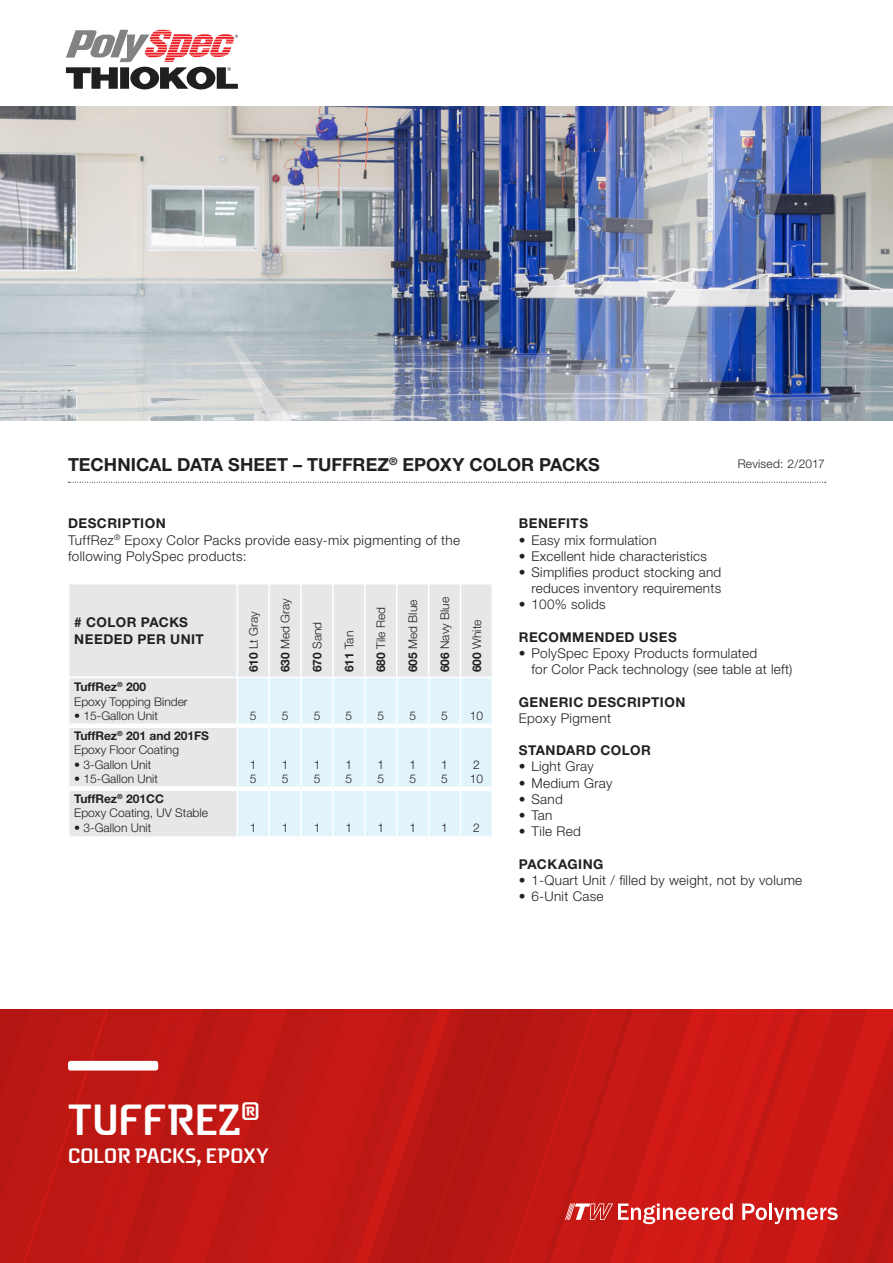
<style>
.page{position:relative;width:893px;height:1263px;background:#fff}
.page>*{position:absolute;margin:0;border:0;box-sizing:border-box;transform-origin:0 0}
.t1{font:600 45.3px "Safety";letter-spacing:.01em;color:#fff}
.t2{font:600 21.75px "Safety";letter-spacing:.01em;color:#fff}
.t3{font:700 18px "Helvetica Neue LT Std";color:#231f20}
.t4{font:300 13.5px/16.2px "Helvetica Neue LT Std";letter-spacing:.02em;color:#231f20}
.t5{font:700 13.5px/16.2px "Helvetica Neue LT Std";letter-spacing:.035em;color:#231f20}
.t6{font:300 12px/14.4px "Helvetica Neue LT Std";color:#231f20}
.t7{font:700 12px "Helvetica Neue LT Std";color:#231f20}
.t8{font:300 12px "Helvetica Neue LT Std";letter-spacing:.02em;color:#231f20}
.s1{font-weight:700}
.s2{font-weight:300}
</style>
<div class="page">
<img style="left:0;top:106px;width:893px;height:315px">
<img style="left:0;top:1010px;width:893px;height:253px">
<div style="left:68px;top:1061px;width:90px;height:9px;background:#fff;border-radius:3px"></div>
<svg style="left:68px;top:482px;width:758px;height:1px"></svg>
<svg style="left:66px;top:30px;width:172px;height:59px"></svg>
<div style="left:70px;top:584px;width:422px;height:252px;background:#e6e7e9"></div>
<div style="left:238px;top:678px;width:254px;height:158px;background:#e1f4fc"></div>
<div style="left:70px;top:723px;width:167px;height:5px;background:#fff"></div>
<div style="left:238px;top:723px;width:30px;height:5px;background:#fff"></div>
<div style="left:270px;top:723px;width:30px;height:5px;background:#fff"></div>
<div style="left:302px;top:723px;width:30px;height:5px;background:#fff"></div>
<div style="left:334px;top:723px;width:30px;height:5px;background:#fff"></div>
<div style="left:366px;top:723px;width:30px;height:5px;background:#fff"></div>
<div style="left:397px;top:723px;width:31px;height:5px;background:#fff"></div>
<div style="left:429px;top:723px;width:31px;height:5px;background:#fff"></div>
<div style="left:461px;top:723px;width:31px;height:5px;background:#fff"></div>
<div style="left:70px;top:786px;width:167px;height:5px;background:#fff"></div>
<div style="left:238px;top:786px;width:30px;height:5px;background:#fff"></div>
<div style="left:270px;top:786px;width:30px;height:5px;background:#fff"></div>
<div style="left:302px;top:786px;width:30px;height:5px;background:#fff"></div>
<div style="left:334px;top:786px;width:30px;height:5px;background:#fff"></div>
<div style="left:366px;top:786px;width:30px;height:5px;background:#fff"></div>
<div style="left:397px;top:786px;width:31px;height:5px;background:#fff"></div>
<div style="left:429px;top:786px;width:31px;height:5px;background:#fff"></div>
<div style="left:461px;top:786px;width:31px;height:5px;background:#fff"></div>
<hr style="left:237px;top:584px;width:1px;height:93px;background:#fff">
<hr style="left:268px;top:584px;width:2px;height:93px;background:#fff">
<hr style="left:300px;top:584px;width:2px;height:93px;background:#fff">
<hr style="left:332px;top:584px;width:2px;height:93px;background:#fff">
<hr style="left:364px;top:584px;width:2px;height:93px;background:#fff">
<hr style="left:396px;top:584px;width:1px;height:93px;background:#fff">
<hr style="left:428px;top:584px;width:1px;height:93px;background:#fff">
<hr style="left:460px;top:584px;width:1px;height:93px;background:#fff">
<hr style="left:68px;top:677px;width:169px;height:1px;background:#fff">
<hr style="left:237px;top:677px;width:32px;height:1px;background:#fff">
<hr style="left:237px;top:678px;width:1px;height:48px;background:#fff">
<hr style="left:269px;top:677px;width:32px;height:1px;background:#fff">
<hr style="left:268px;top:678px;width:2px;height:48px;background:#fff">
<hr style="left:301px;top:677px;width:32px;height:1px;background:#fff">
<hr style="left:300px;top:678px;width:2px;height:48px;background:#fff">
<hr style="left:333px;top:677px;width:32px;height:1px;background:#fff">
<hr style="left:332px;top:678px;width:2px;height:48px;background:#fff">
<hr style="left:365px;top:677px;width:32px;height:1px;background:#fff">
<hr style="left:364px;top:678px;width:2px;height:48px;background:#fff">
<hr style="left:397px;top:677px;width:32px;height:1px;background:#fff">
<hr style="left:396px;top:678px;width:1px;height:48px;background:#fff">
<hr style="left:429px;top:677px;width:31px;height:1px;background:#fff">
<hr style="left:428px;top:678px;width:1px;height:48px;background:#fff">
<hr style="left:460px;top:677px;width:33px;height:1px;background:#fff">
<hr style="left:460px;top:678px;width:1px;height:48px;background:#fff">
<hr style="left:237px;top:726px;width:1px;height:63px;background:#fff">
<hr style="left:268px;top:726px;width:2px;height:63px;background:#fff">
<hr style="left:300px;top:726px;width:2px;height:63px;background:#fff">
<hr style="left:332px;top:726px;width:2px;height:63px;background:#fff">
<hr style="left:364px;top:726px;width:2px;height:63px;background:#fff">
<hr style="left:396px;top:726px;width:1px;height:63px;background:#fff">
<hr style="left:428px;top:726px;width:1px;height:63px;background:#fff">
<hr style="left:460px;top:726px;width:1px;height:63px;background:#fff">
<hr style="left:237px;top:789px;width:1px;height:47px;background:#fff">
<hr style="left:268px;top:789px;width:2px;height:47px;background:#fff">
<hr style="left:300px;top:789px;width:2px;height:47px;background:#fff">
<hr style="left:332px;top:789px;width:2px;height:47px;background:#fff">
<hr style="left:364px;top:789px;width:2px;height:47px;background:#fff">
<hr style="left:396px;top:789px;width:1px;height:47px;background:#fff">
<hr style="left:428px;top:789px;width:1px;height:47px;background:#fff">
<hr style="left:460px;top:789px;width:1px;height:47px;background:#fff">
<svg style="left:565px;top:1203px;width:168px;height:21px"></svg>
<svg style="left:742px;top:1203px;width:25px;height:17px"></svg>
<hr style="left:769px;top:1203px;width:3px;height:17px;background:#fff">
<svg style="left:774px;top:1207px;width:64px;height:17px"></svg>
<img style="left:463px;top:106px;width:13px;height:315px">
<img style="left:476px;top:106px;width:349px;height:315px">
<p class="t3" style="left:68px;top:453px;width:533px">TECHNICAL DATA SHEET – TUFFREZ<sup>®</sup> EPOXY COLOR PACKS</p>
<p class="t8" style="left:738px;top:456px;width:89px">Revised: 2/2017</p>
<p class="t5" style="left:68px;top:515px;width:99px">DESCRIPTION</p>
<p class="t4" style="left:68px;top:531px;width:394px">TuffRez<sup>®</sup> Epoxy Color Packs provide easy-mix pigmenting of the following PolySpec products:</p>
<p class="t6" style="left:374px;top:672px;width:67px;rotate:-90deg"><span class="s1">680</span> Tile Red</p>
<p class="t6" style="left:405px;top:672px;width:74px;rotate:-90deg"><span class="s1">605</span> Med Blue</p>
<p class="t6" style="left:437px;top:672px;width:77px;rotate:-90deg"><span class="s1">606</span> Navy Blue</p>
<p class="t6" style="left:278px;top:672px;width:76px;rotate:-90deg"><span class="s1">630</span> Med Gray</p>
<p class="t6" style="left:246px;top:672px;width:63px;rotate:-90deg"><span class="s1">610</span> Lt Gray</p>
<p class="t5" style="left:74px;top:614px;width:131px"># COLOR PACKS<br>NEEDED PER UNIT</p>
<p class="t6" style="left:74px;top:680px;width:115px"><span class="s1">TuffRez</span><sup>®</sup> <span class="s1">200<br></span>Epoxy Topping Binder</p>
<p class="t6" style="left:74px;top:708px;width:85px">• 15-Gallon Unit</p>
<p class="t6" style="left:250px;top:708px;width:8px">5</p>
<p class="t6" style="left:282px;top:708px;width:8px">5</p>
<p class="t6" style="left:314px;top:708px;width:8px">5</p>
<p class="t6" style="left:346px;top:708px;width:8px">5</p>
<p class="t6" style="left:377px;top:708px;width:8px">5</p>
<p class="t6" style="left:409px;top:708px;width:8px">5</p>
<p class="t6" style="left:441px;top:708px;width:8px">5</p>
<p class="t6" style="left:470px;top:708px;width:15px">10</p>
<p class="t7" style="left:74px;top:728px;width:136px">TuffRez<sup>®</sup> 201 and 201FS</p>
<p class="t6" style="left:74px;top:742px;width:106px">Epoxy Floor Coating</p>
<p class="t6" style="left:74px;top:757px;width:78px">• 3-Gallon Unit</p>
<p class="t6" style="left:74px;top:771px;width:85px">• 15-Gallon Unit</p>
<p class="t6" style="left:469px;top:672px;width:54px;rotate:-90deg"><span class="s1">600</span> White</p>
<p class="t6" style="left:310px;top:672px;width:52px;rotate:-90deg"><span class="s1">670</span> Sand</p>
<p class="t7" style="left:342px;top:672px;width:43px;rotate:-90deg">611 <span class="s2">Tan</span></p>
<p class="t6" style="left:473px;top:757px;width:8px">2</p>
<p class="t6" style="left:470px;top:771px;width:15px">10</p>
<p class="t6" style="left:250px;top:757px;width:8px">1</p>
<p class="t6" style="left:250px;top:771px;width:8px">5</p>
<p class="t6" style="left:282px;top:757px;width:8px">1</p>
<p class="t6" style="left:282px;top:771px;width:8px">5</p>
<p class="t6" style="left:314px;top:757px;width:8px">1</p>
<p class="t6" style="left:314px;top:771px;width:8px">5</p>
<p class="t6" style="left:346px;top:757px;width:8px">1</p>
<p class="t6" style="left:346px;top:771px;width:8px">5</p>
<p class="t6" style="left:377px;top:757px;width:8px">1</p>
<p class="t6" style="left:377px;top:771px;width:8px">5</p>
<p class="t6" style="left:409px;top:757px;width:8px">1</p>
<p class="t6" style="left:409px;top:771px;width:8px">5</p>
<p class="t6" style="left:441px;top:757px;width:8px">1</p>
<p class="t6" style="left:441px;top:771px;width:8px">5</p>
<p class="t7" style="left:74px;top:791px;width:91px">TuffRez<sup>®</sup> 201CC</p>
<p class="t6" style="left:74px;top:805px;width:135px">Epoxy Coating, UV Stable</p>
<p class="t6" style="left:74px;top:820px;width:78px">• 3-Gallon Unit</p>
<p class="t6" style="left:250px;top:820px;width:8px">1</p>
<p class="t6" style="left:282px;top:820px;width:8px">1</p>
<p class="t6" style="left:314px;top:820px;width:8px">1</p>
<p class="t6" style="left:346px;top:820px;width:8px">1</p>
<p class="t6" style="left:377px;top:820px;width:8px">1</p>
<p class="t6" style="left:409px;top:820px;width:8px">1</p>
<p class="t6" style="left:441px;top:820px;width:8px">1</p>
<p class="t6" style="left:473px;top:820px;width:8px">2</p>
<p class="t5" style="left:519px;top:515px;width:71px">BENEFITS</p>
<p class="t4" style="left:519px;top:531px;width:139px">• Easy mix formulation</p>
<p class="t4" style="left:519px;top:548px;width:190px">• Excellent hide characteristics</p>
<p class="t4" style="left:519px;top:564px;width:204px;text-align:right">• Simplifies product stocking and reduces inventory requirements</p>
<p class="t4" style="left:519px;top:596px;width:88px">• 100% solids</p>
<p class="t5" style="left:519px;top:629px;width:159px">RECOMMENDED USES</p>
<p class="t4" style="left:531px;top:645px;width:262px;text-indent:-13px">• PolySpec Epoxy Products formulated<br>for Color Pack technology (see table at left)</p>
<p class="t5" style="left:519px;top:693px;width:168px">GENERIC DESCRIPTION</p>
<p class="t4" style="left:519px;top:710px;width:94px">Epoxy Pigment</p>
<p class="t5" style="left:519px;top:742px;width:133px">STANDARD COLOR</p>
<p class="t4" style="left:519px;top:758px;width:76px">• Light Gray</p>
<p class="t4" style="left:519px;top:774px;width:95px">• Medium Gray</p>
<p class="t4" style="left:519px;top:791px;width:46px">• Sand</p>
<p class="t4" style="left:519px;top:807px;width:35px">• Tan</p>
<p class="t4" style="left:519px;top:823px;width:63px">• Tile Red</p>
<p class="t5" style="left:519px;top:855px;width:86px">PACKAGING</p>
<p class="t4" style="left:519px;top:872px;width:285px">• 1-Quart Unit / filled by weight, not by volume</p>
<p class="t4" style="left:519px;top:888px;width:86px">• 6-Unit Case</p>
<p class="t1" style="left:68px;top:1096px;width:194px">TUFFREZ<sup>®</sup></p>
<p class="t2" style="left:68px;top:1144px;width:202px">COLOR PACKS, EPOXY</p>
</div>
